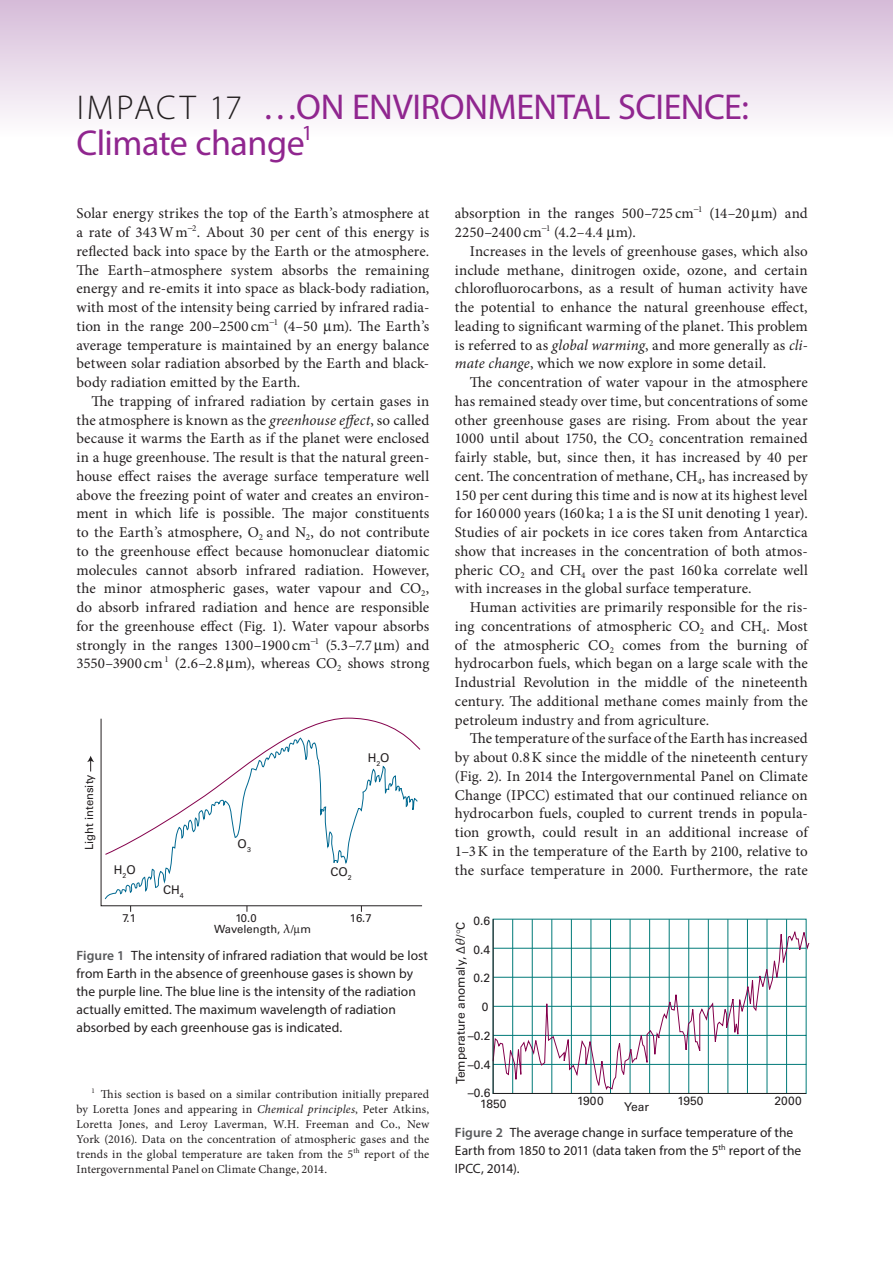
<style>
.page{position:relative;width:893px;height:1263px;background:#fff}
.page>*{position:absolute;margin:0;border:0;box-sizing:border-box;transform-origin:0 0}
.t1{font:36px/36px "Myriad Pro";letter-spacing:-.015em;color:#90268f}
.t2{font:15px/18.8px "Minion Pro";letter-spacing:.005em;color:#231f20;text-align:justify}
.t3{font:13.5px/18px "Myriad Pro";letter-spacing:.005em;color:#231f20}
.t4{font:12px/15px "Minion Pro";letter-spacing:.01em;color:#231f20;text-align:justify}
.t5{font:12px/10.9px "Univers LT Std";color:#231f20}
.t6{font:11.25px "Univers LT Std";color:#231f20}
.s1{font-weight:300;font-size:34.5px;color:#231f20}
.s2{font-style:italic}
.s3{font-family:"Lucida Math Std";font-style:italic}
.s4{font-weight:600;color:#57585a}
</style>
<div class="page">
<div style="left:0;top:0;width:893px;height:137px;background:linear-gradient(to bottom,#d5bbd8,#fefefe)"></div>
<hr style="left:0;top:0;width:1px;height:137px;background:#d2b5d5">
<svg style="left:100px;top:718px;width:322px;height:188px"></svg>
<svg style="left:104px;top:737px;width:314px;height:163px"></svg>
<svg style="left:87px;top:756px;width:7px;height:15px"></svg>
<svg style="left:492px;top:918px;width:315px;height:176px"></svg>
<h1 class="t1" style="left:77px;top:88px;width:674px"><span class="s1">IMPAC T 17</span> …ON ENVIRONMENTAL SCIENCE:<br>Climate change<sup>1</sup></h1>
<p class="t2" style="left:76px;top:204px;width:354px">Solar energy strikes the top of the Earth’s atmosphere at a rate of 343Wm−<sup>2</sup>. About 30 per cent of this energy is reflected back into space by the Earth or the atmosphere.<br>The Earth–atmosphere system absorbs the remaining energy and re-emits it into space as black-body radiation, with most of the intensity being carried by infrared radia&shy;tion in the range 200–2500 cm−<sup>1</sup> (4–50 m). The Earth’s average temperature is maintained by an energy balance between solar radiation absorbed by the Earth and black&shy;body radiation emitted by the Earth.</p>
<p class="t2" style="left:76px;top:392px;width:354px;text-indent:15px">The trapping of infrared radiation by certain gases in the atmosphere is known as the <span class="s2">greenhouse effect</span>, so called because it warms the Earth as if the planet were enclosed in a huge greenhouse. The result is that the natural green&shy;house effect raises the average surface temperature well above the freezing point of water and creates an environ&shy;ment in which life is possible. The major constituents to the Earth’s atmosphere, O<sub>2</sub> and N<sub>2</sub>, do not contribute to the greenhouse effect because homonuclear diatomic molecules cannot absorb infrared radiation. However, the minor atmospheric gases, water vapour and CO<sub>2</sub>, do absorb infrared radiation and hence are responsible for the greenhouse effect (Fig. 1). Water vapour absorbs strongly in the ranges 1300–1900 cm−<sup>1</sup> (5.3–7.7 m) and 3550–3900 cm <sup>1</sup> (2.6–2.8 m), whereas CO<sub>2</sub> shows strong</p>
<p class="t6" style="left:83px;top:850px;width:77px;rotate:-90deg">Light intensity</p>
<p class="t5" style="left:114px;top:864px;width:23px">H<sub>2</sub>O</p>
<p class="t5" style="left:163px;top:885px;width:22px">CH<sub>4</sub></p>
<p class="t5" style="left:238px;top:838px;width:15px">O<sub>3</sub></p>
<p class="t5" style="left:368px;top:752px;width:23px">H<sub>2</sub>O</p>
<p class="t5" style="left:330px;top:866px;width:23px">CO<sub>2</sub></p>
<p class="t6" style="left:123px;top:911px;width:15px">7.1</p>
<p class="t6" style="left:235px;top:911px;width:23px">10.0</p>
<p class="t6" style="left:350px;top:911px;width:23px">16.7</p>
<p class="t6" style="left:214px;top:922px;width:98px">Wavelength, <span class="s3">λ</span>/ m</p>
<p class="t3" style="left:76px;top:946px;width:353px"><span class="s4">Figure 1</span> The intensity of infrared radiation that would be lost from Earth in the absence of greenhouse gases is shown by the purple line. The blue line is the intensity of the radiation actually emitted. The maximum wavelength of radiation absorbed by each greenhouse gas is indicated.</p>
<p class="t4" style="left:76px;top:1087px;width:354px;text-indent:15px"><sup>1</sup> This section is based on a similar contribution initially prepared by Loretta Jones and appearing in <span class="s2">Chemical principles</span>, Peter Atkins, Loretta Jones, and Leroy Laverman, W.H. Freeman and Co., New York (2016). Data on the concentration of atmospheric gases and the trends in the global temperature are taken from the 5<sup>th</sup> report of the Intergovernmental Panel on Climate Change, 2014.</p>
<p class="t2" style="left:455px;top:204px;width:354px">absorption in the ranges 500–725 cm−<sup>1</sup> (14–20 m) and<br>2250–2400 cm−<sup>1</sup> (4.2–4.4 m).</p>
<p class="t2" style="left:455px;top:242px;width:354px;text-indent:15px">Increases in the levels of greenhouse gases, which also include methane, dinitrogen oxide, ozone, and certain chlorofluorocarbons, as a result of human activity have the potential to enhance the natural greenhouse effect, leading to significant warming of the planet. This problem is referred to as <span class="s2">global warming</span>, and more generally as <span class="s2">cli&shy;mate change</span>, which we now explore in some detail.</p>
<p class="t2" style="left:455px;top:373px;width:354px;text-indent:15px">The concentration of water vapour in the atmosphere has remained steady over time, but concentrations of some other greenhouse gases are rising. From about the year 1000 until about 1750, the CO<sub>2</sub> concentration remained fairly stable, but, since then, it has increased by 40 per cent. The concentration of methane, CH<sub>4</sub>, has increased by 150 per cent during this time and is now at its highest level for 160 000 years (160 ka; 1 a is the SI unit denoting 1 year).<br>Studies of air pockets in ice cores taken from Antarctica show that increases in the concentration of both atmos&shy;pheric CO<sub>2</sub> and CH<sub>4</sub> over the past 160 ka correlate well with increases in the global surface temperature.</p>
<p class="t2" style="left:455px;top:598px;width:354px;text-indent:15px">Human activities are primarily responsible for the ris&shy;ing concentrations of atmospheric CO<sub>2</sub> and CH<sub>4</sub>. Most of the atmospheric CO<sub>2</sub> comes from the burning of hydrocarbon fuels, which began on a large scale with the Industrial Revolution in the middle of the nineteenth century. The additional methane comes mainly from the petroleum industry and from agriculture.</p>
<p class="t2" style="left:455px;top:729px;width:354px;text-indent:15px">The temperature of the surface of the Earth has increased by about 0.8K since the middle of the nineteenth century (Fig. 2). In 2014 the Intergovernmental Panel on Climate Change (IPCC) estimated that our continued reliance on hydrocarbon fuels, coupled to current trends in popula&shy;tion growth, could result in an additional increase of 1–3K in the temperature of the Earth by 2100, relative to the surface temperature in 2000. Furthermore, the rate</p>
<p class="t5" style="left:473px;top:915px;width:18px">0.6</p>
<p class="t5" style="left:473px;top:944px;width:18px">0.4</p>
<p class="t5" style="left:473px;top:973px;width:18px">0.2</p>
<p class="t5" style="left:482px;top:1001px;width:8px">0</p>
<p class="t5" style="left:468px;top:1030px;width:24px">–0.2</p>
<p class="t5" style="left:468px;top:1059px;width:24px">–0.4</p>
<p class="t5" style="left:480px;top:1088px;width:28px;text-indent:-12px">–0.6<br>1850</p>
<p class="t5" style="left:577px;top:1096px;width:28px">1900</p>
<p class="t5" style="left:677px;top:1096px;width:27px">1950</p>
<p class="t5" style="left:774px;top:1096px;width:29px">2000</p>
<p class="t5" style="left:455px;top:1084px;width:164px;rotate:-90deg">Temperature anomaly, ∆<span class="s3">θ</span>/ C</p>
<p class="t5" style="left:624px;top:1102px;width:26px">Year</p>
<p class="t3" style="left:455px;top:1123px;width:348px"><span class="s4">Figure 2</span> The average change in surface temperature of the<br>Earth from 1850 to 2011 (data taken from the 5<sup>th</sup> report of the<br>IPCC, 2014).</p>
</div>
